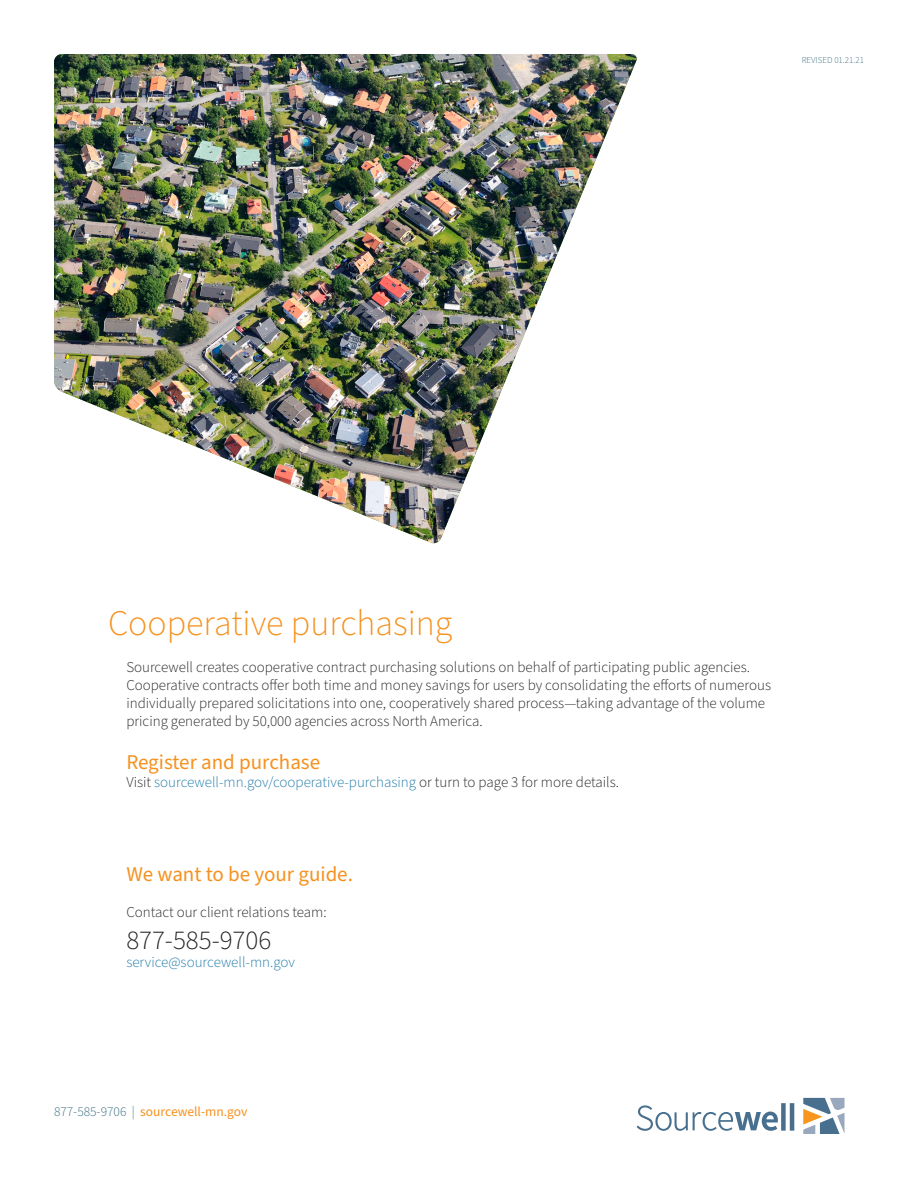
<style>
.page{position:relative;width:918px;height:1188px;background:#fff}
.page>*{position:absolute;margin:0;border:0;box-sizing:border-box;transform-origin:0 0}
.P_Medium_page_title{font:300 36px "Source Sans Pro";color:#f6911e}
.Body_copy{font:300 27px "Source Sans Pro";color:#231f20}
.Body_copy-2{font:21px "Source Sans Pro";color:#f6911e}
.Body_copy-3{font:300 15px/18px "Source Sans Pro";color:#231f20}
.Body_copy-4{font:300 15px "Source Sans Pro";color:#1e79a8}
.t1{font:13.5px "Source Sans Pro";color:#f6911e}
.t2{font:300 9px "Source Sans Pro";color:#376b80}
.s1{color:#231f20}
.s2{font-weight:300;color:#376b80}
</style>
<div class="page">
<img style="left:54px;top:54px;width:583px;height:489px">
<svg style="left:637px;top:1103px;width:157px;height:28px"></svg>
<svg style="left:803px;top:1098px;width:42px;height:36px"></svg>
<p class="t2" style="left:802px;top:54px;width:64px">REVISED 01.21.21</p>
<p class="P_Medium_page_title" style="left:108px;top:599px;width:346px">Cooperative purchasing</p>
<p class="Body_copy-3" style="left:126px;top:659px;width:646px">Sourcewell creates cooperative contract purchasing solutions on behalf of participating public agencies.<br>Cooperative contracts offer both time and money savings for users by consolidating the efforts of numerous individually prepared solicitations into one, cooperatively shared process—taking advantage of the volume pricing generated by 50,000 agencies across North America.</p>
<p class="Body_copy-2" style="left:126px;top:748px;width:195px">Register and purchase</p>
<p class="Body_copy-4" style="left:126px;top:772px;width:494px"><span class="s1">Visit</span> sourcewell-mn.gov/cooperative-purchasing <span class="s1">or turn to page 3 for more details.</span></p>
<p class="Body_copy-2" style="left:126px;top:860px;width:228px">We want to be your guide.</p>
<p class="Body_copy-3" style="left:126px;top:904px;width:202px">Contact our client relations team:</p>
<p class="Body_copy" style="left:126px;top:922px;width:146px">877-585-9706</p>
<p class="Body_copy-4" style="left:126px;top:952px;width:170px">service@sourcewell-mn.gov</p>
<p class="t1" style="left:54px;top:1103px;width:195px"><span class="s2">877-585-9706 |</span> sourcewell-mn.gov</p>
</div>
